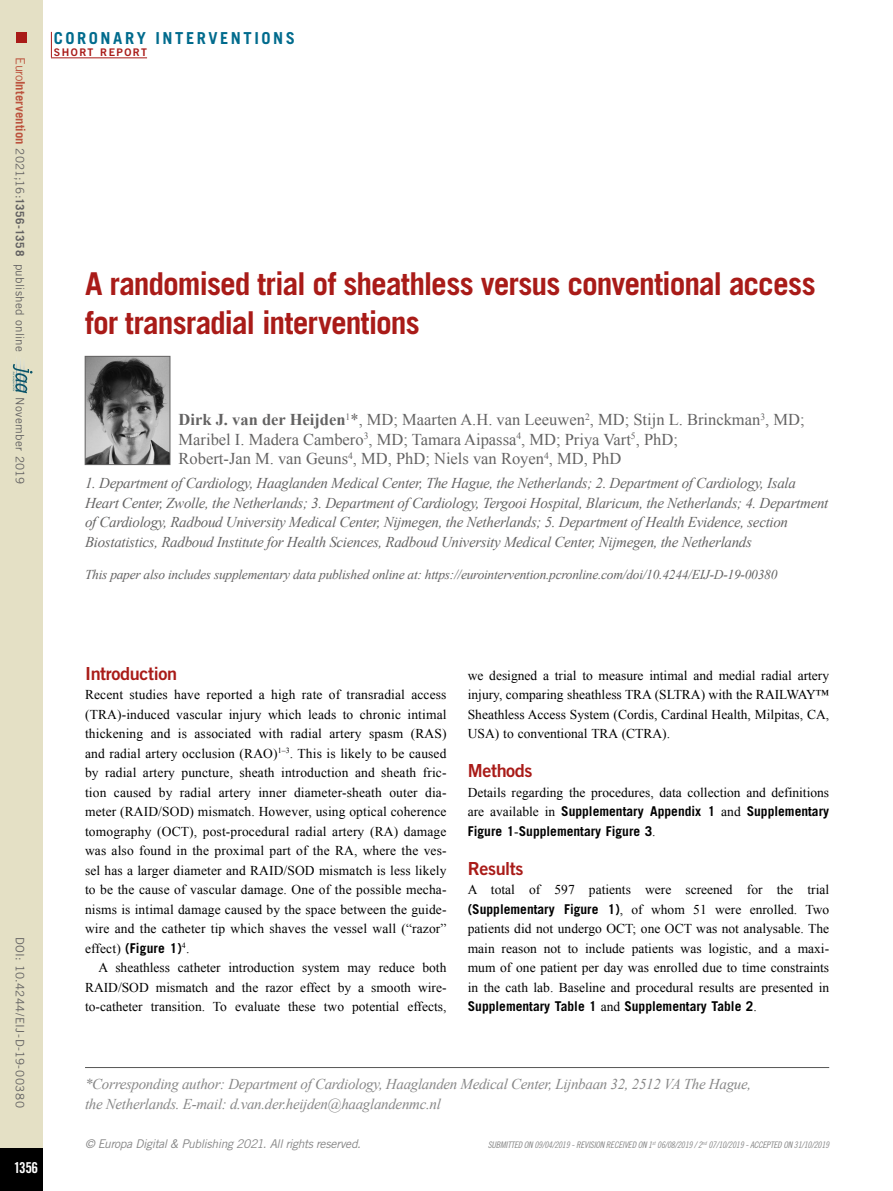
<style>
.page{position:relative;width:893px;height:1191px;background:#fff}
.page>*{position:absolute;margin:0;border:0;box-sizing:border-box;transform-origin:0 0}
.t1{font:700 31.5px/39px "Trade Gothic LT Std";letter-spacing:-.03em;color:#a91b18}
.t2{font:18px "Trade Gothic LT Std Bd 2";letter-spacing:-.02em;color:#a91b18}
.t3{font:16.5px/19.5px "Times New Roman";color:#646363}
.t4{font:700 16.5px "Trade Gothic LT Std";letter-spacing:.155em;color:#006b8d}
.t5{font:italic 15px/19.5px "Times New Roman";letter-spacing:-.02em;color:#646363}
.t6{font:italic 15px/19.5px "Times New Roman";letter-spacing:-.02em;color:#878787}
.t7{font:15px "Trade Gothic LT Std Bd Cn 20";color:#fff}
.t8{font:13.5px/19.5px "Times New Roman";color:#000;text-align:justify}
.t9{font:700 13.5px/19.5px "Trade Gothic LT Std";color:#000}
.t10{font:italic 13.5px "Times New Roman";letter-spacing:-.02em;color:#646363}
.t11{font:italic 12px "Trade Gothic LT Std";letter-spacing:-.03em;color:#878787}
.t12{font:11.7px "Trade Gothic LT Std";letter-spacing:.03em;color:#646363}
.t13{font:10.5px "Trade Gothic LT Std Bd 2";letter-spacing:.14em;color:#a91b18}
.t14{font:9px "Trade Gothic LT Std Cn 18 Obl";letter-spacing:-.02em;color:#878787}
.s1{font-size:12.75px;color:#bc533d}
.s2{font-weight:700;font-size:12.75px;color:#bc533d}
.s3{font-weight:700}
.s4{font-family:"Times New Roman";font-weight:400}
.s5{font-family:"Trade Gothic LT Std";font-weight:700}
</style>
<div class="page">
<div style="left:0;top:0;width:43px;height:1191px;background:#e4e0c5"></div>
<div style="left:0;top:1148px;width:43px;height:43px;background:#000"></div>
<div style="left:16px;top:32px;width:10px;height:10px;background:#a91b18"></div>
<svg style="left:12px;top:364px;width:21px;height:29px"></svg>
<svg style="left:51px;top:32px;width:1px;height:25px"></svg>
<hr style="left:51px;top:57px;width:96px;height:1px;background:#a91b18">
<hr style="left:85px;top:1067px;width:744px;height:1px;background:#575756">
<img style="left:87px;top:358px;width:81px;height:105px">
<div style="left:85px;top:356px;width:85px;height:109px;border:1px solid #646363"></div>
<p class="t12" style="left:27px;top:57px;width:296px;rotate:90deg"><span class="s1">Euro</span><span class="s2">Intervention</span> 2021;16:<span class="s3">1356-1358</span> published online</p>
<p class="t12" style="left:27px;top:397px;width:88px;rotate:90deg">November 2019</p>
<p class="t4" style="left:54px;top:28px;width:243px">CORONARY INTERVENTIONS</p>
<p class="t13" style="left:54px;top:45px;width:95px">SHORT REPORT</p>
<h1 class="t1" style="left:85px;top:264px;width:732px">A randomised trial of sheathless versus conventional access for transradial interventions</h1>
<p class="t3" style="left:179px;top:410px;width:627px"><span class="s3">Dirk J. van der Heijden</span><sup>1</sup>*, MD; Maarten A.H. van Leeuwen<sup>2</sup>, MD; Stijn L. Brinckman<sup>3</sup>, MD;<br>Maribel I. Madera Cambero<sup>3</sup>, MD; Tamara Aipassa<sup>4</sup>, MD; Priya Vart<sup>5</sup>, PhD;<br>Robert-Jan M. van Geuns<sup>4</sup>, MD, PhD; Niels van Royen<sup>4</sup>, MD, PhD</p>
<p class="t5" style="left:85px;top:473px;width:745px">1. Department of Cardiology, Haaglanden Medical Center, The Hague, the Netherlands; 2. Department of Cardiology, Isala Heart Center, Zwolle, the Netherlands; 3. Department of Cardiology, Tergooi Hospital, Blaricum, the Netherlands; 4. Department of Cardiology, Radboud University Medical Center, Nijmegen, the Netherlands; 5. Department of Health Evidence, section Biostatistics, Radboud Institute for Health Sciences, Radboud University Medical Center, Nijmegen, the Netherlands</p>
<p class="t10" style="left:85px;top:565px;width:694px">This paper also includes supplementary data published online at: https://eurointervention.pcronline.com/doi/10.4244/EIJ-D-19-00380</p>
<p class="t12" style="left:27px;top:936px;width:173px;rotate:90deg">DOI: 10.4244/EIJ-D-19-00380</p>
<p class="t7" style="left:14px;top:1158px;width:26px">1356</p>
<h2 class="t2" style="left:85px;top:662px;width:94px">Introduction</h2>
<p class="t8" style="left:85px;top:684px;width:363px">Recent studies have reported a high rate of transradial access (TRA)-induced vascular injury which leads to chronic intimal thickening and is associated with radial artery spasm (RAS) and radial artery occlusion (RAO)<sup>1–3</sup>. This is likely to be caused by radial artery puncture, sheath introduction and sheath fric&shy;tion caused by radial artery inner diameter-sheath outer dia&shy;meter (RAID/SOD) mismatch. However, using optical coherence tomography (OCT), post-procedural radial artery (RA) damage was also found in the proximal part of the RA, where the ves&shy;sel has a larger diameter and RAID/SOD mismatch is less likely to be the cause of vascular damage. One of the possible mecha&shy;nisms is intimal damage caused by the space between the guide&shy;wire and the catheter tip which shaves the vessel wall (“razor”</p>
<p class="t9" style="left:85px;top:937px;width:106px"><span class="s4">effect)</span> (Figure 1)<sup>4</sup><span class="s4">.</span></p>
<p class="t8" style="left:85px;top:957px;width:363px;text-indent:14px">A sheathless catheter introduction system may reduce both RAID/SOD mismatch and the razor effect by a smooth wire&shy;to-catheter transition. To evaluate these two potential effects,</p>
<p class="t8" style="left:468px;top:665px;width:363px">we designed a trial to measure intimal and medial radial artery injury, comparing sheathless TRA (SLTRA) with the RAILWAY™ Sheathless Access System (Cordis, Cardinal Health, Milpitas, CA, USA) to conventional TRA (CTRA).</p>
<h2 class="t2" style="left:468px;top:759px;width:66px">Methods</h2>
<p class="t8" style="left:468px;top:782px;width:363px">Details regarding the procedures, data collection and definitions</p>
<p class="t9" style="left:468px;top:801px;width:363px"><span class="s4">are available in</span> Supplementary Appendix 1 <span class="s4">and</span> Supplementary<br>Figure 1<span class="s4">-</span>Supplementary Figure 3<span class="s4">.</span></p>
<h2 class="t2" style="left:468px;top:857px;width:57px">Results</h2>
<p class="t8" style="left:468px;top:879px;width:363px">A total of 597 patients were screened for the trial <span class="s5">(Supplementary Figure 1)</span>, of whom 51 were enrolled. Two patients did not undergo OCT; one OCT was not analysable. The main reason not to include patients was logistic, and a maxi&shy;mum of one patient per day was enrolled due to time constraints in the cath lab. Baseline and procedural results are presented in</p>
<p class="t9" style="left:468px;top:996px;width:291px">Supplementary Table 1 <span class="s4">and</span> Supplementary Table 2<span class="s4">.</span></p>
<p class="t6" style="left:85px;top:1074px;width:668px">*Corresponding author: Department of Cardiology, Haaglanden Medical Center, Lijnbaan 32, 2512 VA The Hague, the Netherlands. E-mail: d.van.der.heijden@haaglandenmc.nl</p>
<p class="t11" style="left:85px;top:1137px;width:277px">© Europa Digital &amp; Publishing 2021. All rights reserved.</p>
<p class="t14" style="left:488px;top:1139px;width:343px">SUBMITTED ON 09/04/2019 - REVISION RECEIVED ON 1<sup>st</sup> 06/08/2019 / 2<sup>nd</sup> 07/10/2019 - ACCEPTED ON 31/10/2019</p>
</div>
